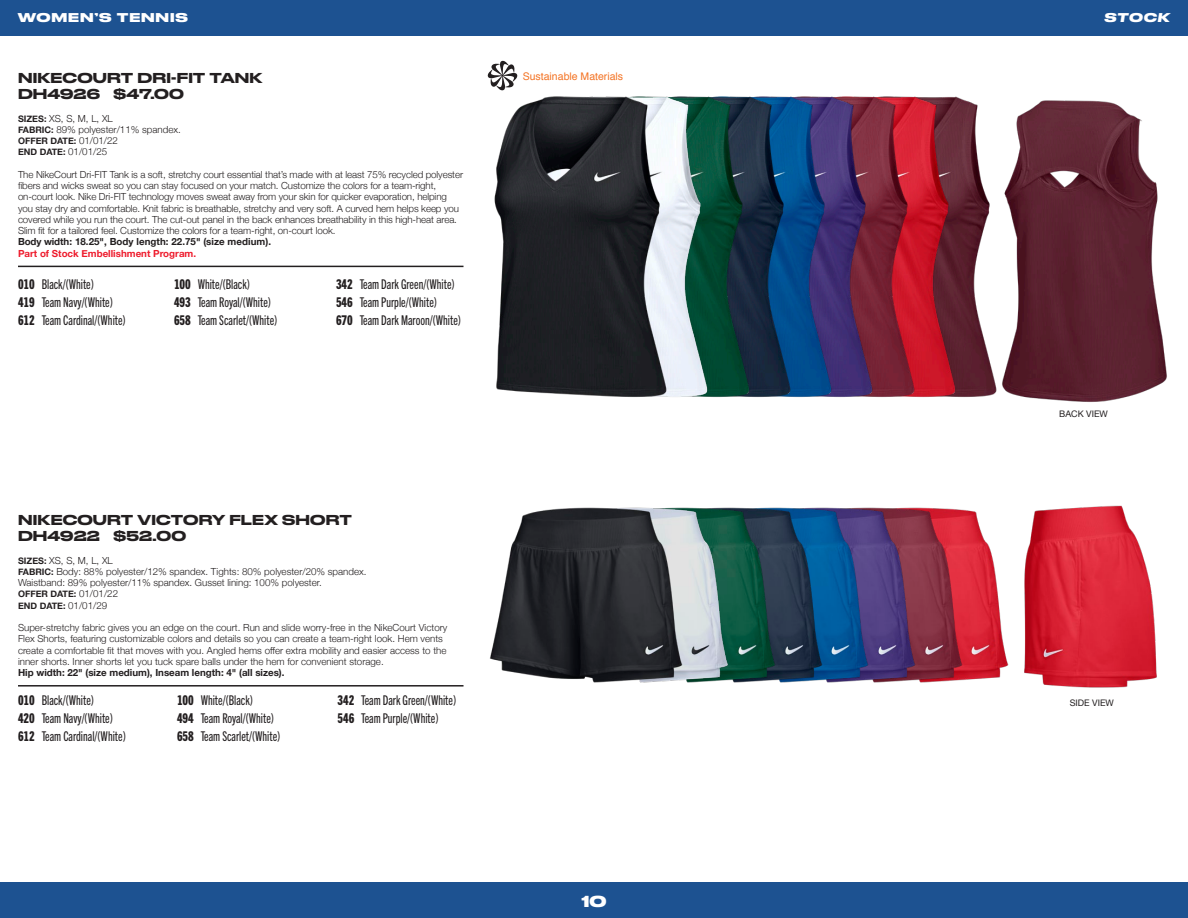
<style>
.page{position:relative;width:1188px;height:918px;background:#fff}
.page>*{position:absolute;margin:0;border:0;box-sizing:border-box;transform-origin:0 0}
.t1{font:700 15px "Druk Wide";color:#fff}
.Color_CODE_NAME_Nested{font:13.5px "Trade Gothic Next LT Pro Cm";color:#231f20}
.Not_NEW_Paragraph{font:500 13.5px "Druk Wide";letter-spacing:.01em;color:#231f20}
.t2{font:700 12px "Druk Wide";letter-spacing:.07em;color:#fff}
.t3{font:italic 700 12px "Druk Wide";letter-spacing:.065em;color:#fff}
.t4{font:10.5px "Helvetica";color:#f47425}
.BODY_COPY_with_Rule{font:300 9.75px/11.2px "Helvetica Neue";letter-spacing:-.01em;color:#231f20}
.SIZE_FABRIC_DATE_Nested{font:300 9.75px/11.2px "Helvetica Neue";color:#231f20}
.BODY_COPY_with_Rule-2{font:700 9.75px "Helvetica Neue";color:#231f20}
.t5{font:700 9.75px "Helvetica Neue";color:#ee1b2c}
.SIZE_FABRIC_DATE_Nested-2{font:700 9px "Helvetica Neue";color:#231f20}
.Color_Code_Color_Name{font:9px "Helvetica Neue";color:#231f20}
.s1{font-weight:700;font-size:9px}
.s2{font-weight:300;font-size:9.75px}
.s3{font-family:"Trade Gothic Next LT Pro Hv Cm"}
</style>
<div class="page">
<div style="left:0;top:0;width:1188px;height:36px;background:#1d5291"></div>
<div style="left:0;top:882px;width:1188px;height:36px;background:#1d5291"></div>
<img style="left:967px;top:101px;width:20px;height:296px">
<img style="left:926px;top:96px;width:41px;height:301px">
<img style="left:884px;top:96px;width:42px;height:301px">
<img style="left:843px;top:96px;width:41px;height:301px">
<img style="left:964px;top:510px;width:29px;height:170px">
<img style="left:917px;top:507px;width:47px;height:176px">
<img style="left:870px;top:507px;width:47px;height:176px">
<img style="left:824px;top:507px;width:46px;height:176px">
<img style="left:993px;top:505px;width:164px;height:183px">
<img style="left:777px;top:507px;width:47px;height:176px">
<img style="left:730px;top:507px;width:47px;height:176px">
<img style="left:684px;top:507px;width:46px;height:176px">
<img style="left:987px;top:100px;width:180px;height:302px">
<img style="left:802px;top:96px;width:41px;height:301px">
<img style="left:761px;top:96px;width:41px;height:301px">
<img style="left:719px;top:96px;width:42px;height:301px">
<img style="left:678px;top:96px;width:41px;height:301px">
<img style="left:494px;top:96px;width:184px;height:301px">
<hr style="left:18px;top:266px;width:446px;height:1px;background:#231f20">
<hr style="left:18px;top:685px;width:446px;height:2px;background:#231f20">
<svg style="left:487px;top:60px;width:31px;height:31px"></svg>
<img style="left:490px;top:507px;width:194px;height:176px">
<p class="t2" style="left:18px;top:8px;width:172px">WOMEN’S TENNIS</p>
<p class="t3" style="left:1104px;top:8px;width:67px">STOCK</p>
<p class="Not_NEW_Paragraph" style="left:18px;top:66px;width:246px">NIKECOURT DRI-FIT TANK</p>
<p class="Not_NEW_Paragraph" style="left:18px;top:83px;width:168px">DH4926 $47.00</p>
<p class="SIZE_FABRIC_DATE_Nested" style="left:18px;top:112px;width:96px"><span class="s1">SIZES:</span> XS, S, M, L, XL</p>
<p class="SIZE_FABRIC_DATE_Nested" style="left:18px;top:123px;width:164px"><span class="s1">FABRIC:</span> 89% polyester/11% spandex.</p>
<p class="SIZE_FABRIC_DATE_Nested-2" style="left:18px;top:134px;width:102px">OFFER DATE: <span class="s2">01/01/22</span></p>
<p class="SIZE_FABRIC_DATE_Nested-2" style="left:18px;top:145px;width:91px">END DATE: <span class="s2">01/01/25</span></p>
<p class="BODY_COPY_with_Rule" style="left:18px;top:168px;width:447px">The NikeCourt Dri-FIT Tank is a soft, stretchy court essential that’s made with at least 75% recycled polyester fibers and wicks sweat so you can stay focused on your match. Customize the colors for a team-right, on-court look. Nike Dri-FIT technology moves sweat away from your skin for quicker evaporation, helping you stay dry and comfortable. Knit fabric is breathable, stretchy and very soft. A curved hem helps keep you covered while you run the court. The cut-out panel in the back enhances breathability in this high-heat area.<br>Slim fit for a tailored feel. Customize the colors for a team-right, on-court look.</p>
<p class="BODY_COPY_with_Rule-2" style="left:18px;top:234px;width:255px">Body width: 18.25", Body length: 22.75" (size medium).</p>
<p class="t5" style="left:18px;top:246px;width:180px">Part of Stock Embellishment Program.</p>
<p class="Color_CODE_NAME_Nested" style="left:18px;top:275px;width:77px"><span class="s3">010</span> Black/(White)</p>
<p class="Color_CODE_NAME_Nested" style="left:174px;top:275px;width:77px"><span class="s3">100</span> White/(Black)</p>
<p class="Color_CODE_NAME_Nested" style="left:336px;top:275px;width:120px"><span class="s3">342</span> Team Dark Green/(White)</p>
<p class="Color_CODE_NAME_Nested" style="left:18px;top:293px;width:96px"><span class="s3">419</span> Team Navy/(White)</p>
<p class="Color_CODE_NAME_Nested" style="left:174px;top:293px;width:99px"><span class="s3">493</span> Team Royal/(White)</p>
<p class="Color_CODE_NAME_Nested" style="left:336px;top:293px;width:103px"><span class="s3">546</span> Team Purple/(White)</p>
<p class="Color_CODE_NAME_Nested" style="left:18px;top:311px;width:109px"><span class="s3">612</span> Team Cardinal/(White)</p>
<p class="Color_CODE_NAME_Nested" style="left:174px;top:311px;width:105px"><span class="s3">658</span> Team Scarlet/(White)</p>
<p class="Color_CODE_NAME_Nested" style="left:336px;top:311px;width:127px"><span class="s3">670</span> Team Dark Maroon/(White)</p>
<p class="t4" style="left:523px;top:68px;width:102px">Sustainable Materials</p>
<p class="Not_NEW_Paragraph" style="left:18px;top:508px;width:335px">NIKECOURT VICTORY FLEX SHORT</p>
<p class="Not_NEW_Paragraph" style="left:18px;top:525px;width:170px">DH4922 $52.00</p>
<p class="SIZE_FABRIC_DATE_Nested" style="left:18px;top:554px;width:96px"><span class="s1">SIZES:</span> XS, S, M, L, XL</p>
<p class="SIZE_FABRIC_DATE_Nested" style="left:18px;top:565px;width:350px"><span class="s1">FABRIC:</span> Body: 88% polyester/12% spandex. Tights: 80% polyester/20% spandex.<br>Waistband: 89% polyester/11% spandex. Gusset lining: 100% polyester.</p>
<p class="SIZE_FABRIC_DATE_Nested-2" style="left:18px;top:587px;width:102px">OFFER DATE: <span class="s2">01/01/22</span></p>
<p class="SIZE_FABRIC_DATE_Nested-2" style="left:18px;top:598px;width:91px">END DATE: <span class="s2">01/01/29</span></p>
<p class="BODY_COPY_with_Rule" style="left:18px;top:621px;width:431px">Super-stretchy fabric gives you an edge on the court. Run and slide worry-free in the NikeCourt Victory Flex Shorts, featuring customizable colors and details so you can create a team-right look. Hem vents create a comfortable fit that moves with you. Angled hems offer extra mobility and easier access to the inner shorts. Inner shorts let you tuck spare balls under the hem for convenient storage.</p>
<p class="BODY_COPY_with_Rule-2" style="left:18px;top:665px;width:268px">Hip width: 22" (size medium), Inseam length: 4" (all sizes).</p>
<p class="Color_CODE_NAME_Nested" style="left:18px;top:691px;width:77px"><span class="s3">010</span> Black/(White)</p>
<p class="Color_CODE_NAME_Nested" style="left:177px;top:691px;width:77px"><span class="s3">100</span> White/(Black)</p>
<p class="Color_CODE_NAME_Nested" style="left:338px;top:691px;width:120px"><span class="s3">342</span> Team Dark Green/(White)</p>
<p class="Color_CODE_NAME_Nested" style="left:18px;top:709px;width:96px"><span class="s3">420</span> Team Navy/(White)</p>
<p class="Color_CODE_NAME_Nested" style="left:177px;top:709px;width:99px"><span class="s3">494</span> Team Royal/(White)</p>
<p class="Color_CODE_NAME_Nested" style="left:338px;top:709px;width:103px"><span class="s3">546</span> Team Purple/(White)</p>
<p class="Color_CODE_NAME_Nested" style="left:18px;top:727px;width:109px"><span class="s3">612</span> Team Cardinal/(White)</p>
<p class="Color_CODE_NAME_Nested" style="left:177px;top:727px;width:105px"><span class="s3">658</span> Team Scarlet/(White)</p>
<h1 class="t1" style="left:581px;top:888px;width:27px">10</h1>
<p class="Color_Code_Color_Name" style="left:1059px;top:408px;width:50px">BACK VIEW</p>
<p class="Color_Code_Color_Name" style="left:1070px;top:696px;width:46px">SIDE VIEW</p>
</div>
